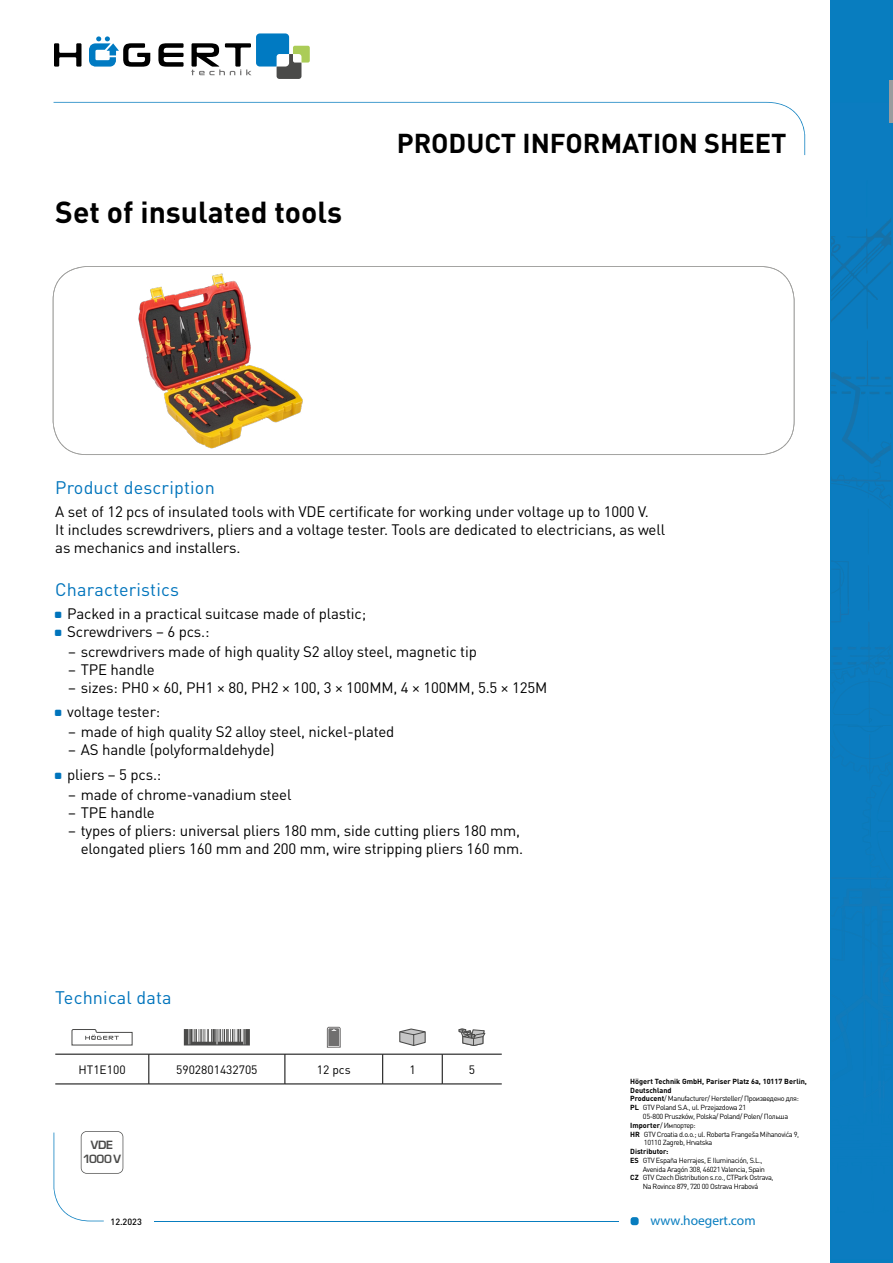
<style>
.page{position:relative;width:893px;height:1263px;background:#fff}
.page>*{position:absolute;margin:0;border:0;box-sizing:border-box;transform-origin:0 0}
.t1{font:700 30px "DIN Pro";color:#000}
.t2{font:700 27px "DIN Pro";color:#000}
.t3{font:18px "DIN Pro";letter-spacing:.01em;color:#0074bc}
.t4{font:15px/18px "DIN Pro";letter-spacing:-.01em;color:#000}
.t5{font:13.5px "Myriad Pro";color:#087dbf}
.t6{font:12px "DIN Pro";color:#000}
.t7{font:700 11.1px/13.4px "Euromode";letter-spacing:-.025em;color:#4a4a49;text-align:center}
.t8{font:500 9px "DIN Pro";color:#000}
.t9{font:7.35px "DIN Pro";letter-spacing:-.05em;color:#000}
.t10{font:700 7.35px "DIN Pro";color:#000}
.s1{font-weight:700}
</style>
<div class="page">
<div style="left:631px;top:1217px;width:8px;height:8px;background:#087dbf;border-radius:3px"></div>
<svg style="left:54px;top:102px;width:751px;height:53px"></svg>
<hr style="left:154px;top:1220px;width:465px;height:1px;background:#087dbf">
<div style="left:830px;top:0;width:63px;height:1263px;background:#087dbf"></div>
<img style="left:831px;top:273px;width:50px;height:56px">
<img style="left:867px;top:222px;width:24px;height:43px">
<img style="left:831px;top:222px;width:56px;height:42px">
<svg style="left:831px;top:341px;width:60px;height:565px"></svg>
<img style="left:863px;top:906px;width:28px;height:76px">
<img style="left:831px;top:877px;width:60px;height:2px">
<img style="left:848px;top:647px;width:43px;height:3px">
<hr style="left:890px;top:80px;width:3px;height:43px;background:#999c9e">
<svg style="left:53px;top:266px;width:741px;height:189px"></svg>
<svg style="left:54px;top:43px;width:27px;height:24px"></svg>
<svg style="left:158px;top:43px;width:26px;height:24px"></svg>
<svg style="left:89px;top:36px;width:61px;height:31px"></svg>
<svg style="left:191px;top:33px;width:119px;height:46px"></svg>
<hr style="left:55px;top:1054px;width:94px;height:1px;background:#000">
<hr style="left:149px;top:1054px;width:136px;height:1px;background:#000">
<hr style="left:149px;top:1054px;width:1px;height:30px;background:#000">
<hr style="left:285px;top:1054px;width:98px;height:1px;background:#000">
<hr style="left:285px;top:1054px;width:1px;height:30px;background:#000">
<hr style="left:383px;top:1054px;width:59px;height:1px;background:#000">
<hr style="left:382px;top:1054px;width:1px;height:30px;background:#000">
<hr style="left:442px;top:1054px;width:60px;height:1px;background:#000">
<hr style="left:442px;top:1054px;width:1px;height:30px;background:#000">
<hr style="left:55px;top:1084px;width:94px;height:1px;background:#000">
<hr style="left:149px;top:1084px;width:136px;height:1px;background:#000">
<hr style="left:285px;top:1084px;width:98px;height:1px;background:#000">
<hr style="left:383px;top:1084px;width:59px;height:1px;background:#000">
<hr style="left:442px;top:1084px;width:60px;height:1px;background:#000">
<svg style="left:72px;top:1029px;width:61px;height:16px"></svg>
<svg style="left:184px;top:1029px;width:66px;height:16px"></svg>
<svg style="left:327px;top:1026px;width:14px;height:22px"></svg>
<svg style="left:399px;top:1028px;width:27px;height:18px"></svg>
<svg style="left:459px;top:1029px;width:26px;height:17px"></svg>
<svg style="left:54px;top:1131px;width:69px;height:90px"></svg>
<img style="left:127px;top:268px;width:199px;height:185px">
<h1 class="t1" style="left:55px;top:187px;width:289px">Set of insulated tools</h1>
<h2 class="t2" style="left:397px;top:121px;width:391px">PRODUCT INFORMATION SHEET</h2>
<p class="t3" style="left:55px;top:475px;width:161px">Product description</p>
<p class="t4" style="left:55px;top:501px;width:611px">A set of 12 pcs of insulated tools with VDE certificate for working under voltage up to 1000 V.<br>It includes screwdrivers, pliers and a voltage tester. Tools are dedicated to electricians, as well as mechanics and installers.</p>
<p class="t3" style="left:55px;top:577px;width:125px">Characteristics</p>
<p class="t4" style="left:67px;top:603px;width:300px">Packed in a practical suitcase made of plastic;<br>Screwdrivers – 6 pcs.:</p>
<p class="t4" style="left:68px;top:642px;width:410px">– screwdrivers made of high quality S2 alloy steel, magnetic tip</p>
<p class="t4" style="left:68px;top:660px;width:88px">– TPE handle</p>
<p class="t4" style="left:67px;top:674px;width:482px;line-height:24.3px">– sizes: PH0 × 60, PH1 × 80, PH2 × 100, 3 × 100MM, 4 × 100MM, 5.5 × 125M voltage tester:</p>
<p class="t4" style="left:68px;top:722px;width:328px">– made of high quality S2 alloy steel, nickel-plated</p>
<p class="t4" style="left:67px;top:737px;width:209px;line-height:24.3px">– AS handle (polyformaldehyde) pliers – 5 pcs.:</p>
<p class="t4" style="left:68px;top:785px;width:225px">– made of chrome-vanadium steel</p>
<p class="t4" style="left:68px;top:803px;width:88px">– TPE handle</p>
<p class="t4" style="left:68px;top:821px;width:457px;text-align:right">– types of pliers: universal pliers 180 mm, side cutting pliers 180 mm, elongated pliers 160 mm and 200 mm, wire stripping pliers 160 mm.</p>
<p class="t3" style="left:55px;top:986px;width:118px">Technical data</p>
<p class="t6" style="left:78px;top:1061px;width:49px">HT1E100</p>
<p class="t6" style="left:176px;top:1061px;width:83px">5902801432705</p>
<p class="t6" style="left:317px;top:1061px;width:35px">12 pcs</p>
<p class="t6" style="left:409px;top:1061px;width:8px">1</p>
<p class="t6" style="left:469px;top:1061px;width:8px">5</p>
<p class="t7" style="left:83px;top:1138px;width:40px">VDE<br>1000 V</p>
<p class="t10" style="left:630px;top:1075px;width:178px">Högert Technik GmbH, Pariser Platz 6a, 10117 Berlin,</p>
<p class="t10" style="left:630px;top:1084px;width:43px">Deutschland</p>
<p class="t9" style="left:630px;top:1094px;width:170px"><span class="s1">Producent</span>/ Manufacturer/ Hersteller/ Произведено для:</p>
<p class="t9" style="left:630px;top:1102px;width:117px"><span class="s1">PL</span> GTV Poland S.A., ul. Przejazdowa 21</p>
<p class="t9" style="left:643px;top:1111px;width:147px">05-800 Pruszków, Polska/ Poland/ Polen/ Польша</p>
<p class="t9" style="left:630px;top:1120px;width:67px"><span class="s1">Importer</span>/ Импортер:</p>
<p class="t9" style="left:630px;top:1129px;width:171px"><span class="s1">HR</span> GTV Croatia d.o.o.; ul. Roberta Frangeša Mihanovića 9,</p>
<p class="t9" style="left:644px;top:1138px;width:70px">10110 Zagreb, Hrvatska</p>
<p class="t10" style="left:630px;top:1145px;width:40px">Distributor:</p>
<p class="t9" style="left:630px;top:1155px;width:134px"><span class="s1">ES</span> GTV España Herrajes, E Iluminación, S.L.,</p>
<p class="t9" style="left:643px;top:1164px;width:124px">Avenida Aragón 308, 46021 Valencia, Spain</p>
<p class="t9" style="left:630px;top:1173px;width:145px"><span class="s1">CZ</span> GTV Czech Distribution s.r.o., CTPark Ostrava,</p>
<p class="t9" style="left:643px;top:1181px;width:117px">Na Rovince 879, 720 00 Ostrava Hrabová</p>
<p class="t8" style="left:111px;top:1215px;width:33px">12.2023</p>
<p class="t5" style="left:651px;top:1212px;width:107px">www.hoegert.com</p>
</div>
